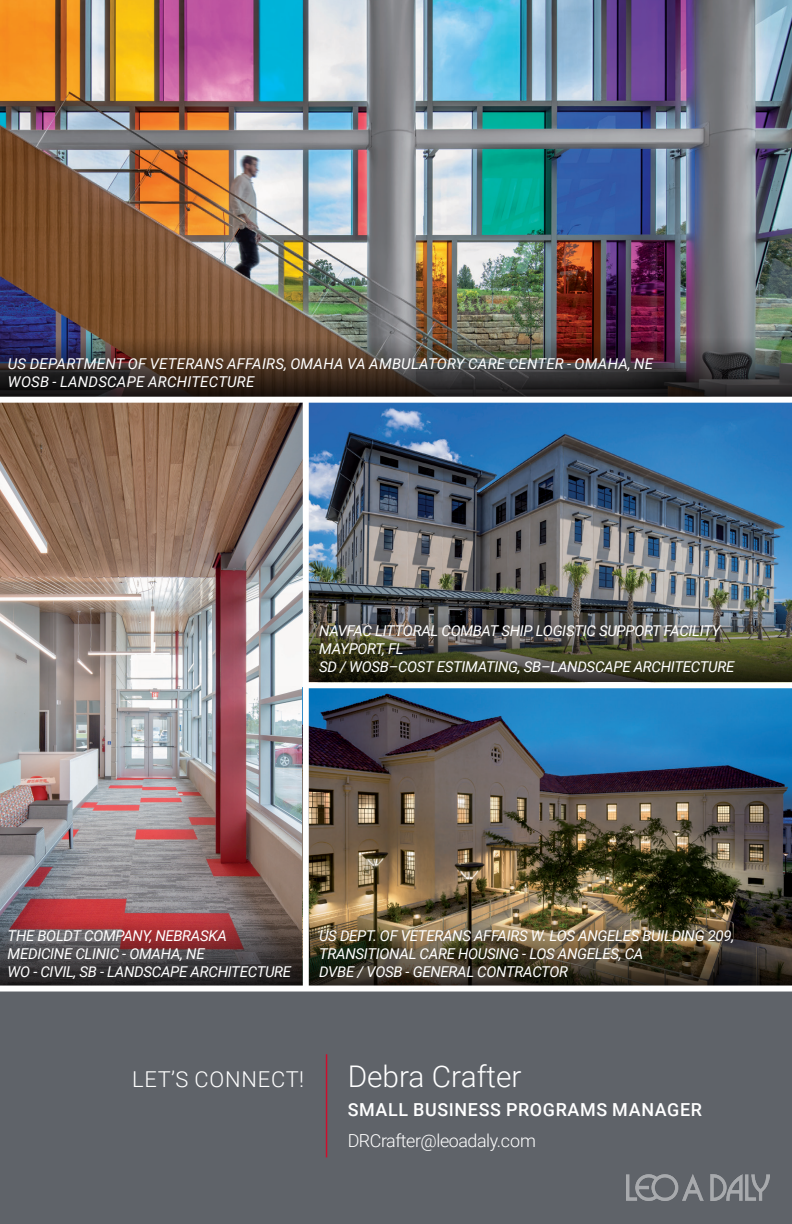
<style>
.page{position:relative;width:792px;height:1224px;background:#fff}
.page>*{position:absolute;margin:0;border:0;box-sizing:border-box;transform-origin:0 0}
.t1{font:300 29.8px "Roboto";color:#fff}
.t2{font:300 21.8px "Roboto";letter-spacing:.035em;color:#fff}
.t3{font:500 18px "Roboto";letter-spacing:.035em;color:#fff}
.t4{font:300 18px "Roboto";letter-spacing:-.025em;color:#fff}
.Cover_Description{font:italic 15px/18px "Roboto";letter-spacing:-.02em;color:#fff}
.Cover_Description-2{font:italic 15px/18px "Roboto";letter-spacing:.015em;color:#fff}
</style>
<div class="page">
<img style="left:0;top:403px;width:303px;height:283px">
<img style="left:0;top:0;width:792px;height:136px">
<img style="left:0;top:136px;width:792px;height:261px">
<div style="left:0;top:987px;width:792px;height:237px;background:#5f6369"></div>
<hr style="left:326px;top:1054px;width:1px;height:103px;background:#ce0e2d">
<img style="left:626px;top:1174px;width:144px;height:27px">
<img style="left:0;top:686px;width:303px;height:300px">
<img style="left:309px;top:688px;width:483px;height:298px">
<img style="left:306px;top:382px;width:486px;height:300px">
<div style="left:0;top:986px;width:792px;height:6px;background:#fff"></div>
<div style="left:303px;top:400px;width:6px;height:589px;background:#fff"></div>
<div style="left:0;top:397px;width:792px;height:6px;background:#fff"></div>
<p class="Cover_Description-2" style="left:8px;top:355px;width:647px">US DEPARTMENT OF VETERANS AFFAIRS, OMAHA VA AMBULATORY CARE CENTER - OMAHA, NE<br>WOSB - LANDSCAPE ARCHITECTURE</p>
<p class="Cover_Description" style="left:319px;top:621px;width:417px">NAVFAC LITTORAL COMBAT SHIP LOGISTIC SUPPORT FACILITY<br>MAYPORT, FL<br>SD / WOSB–COST ESTIMATING, SB–LANDSCAPE ARCHITECTURE</p>
<p class="Cover_Description" style="left:8px;top:926px;width:285px">THE BOLDT COMPANY, NEBRASKA<br>MEDICINE CLINIC - OMAHA, NE<br>WO - CIVIL, SB - LANDSCAPE ARCHITECTURE</p>
<p class="Cover_Description" style="left:319px;top:926px;width:417px">US DEPT. OF VETERANS AFFAIRS W. LOS ANGELES BUILDING 209,<br>TRANSITIONAL CARE HOUSING - LOS ANGELES, CA<br>DVBE / VOSB - GENERAL CONTRACTOR</p>
<p class="t2" style="left:132px;top:1064px;width:174px">LET’S CONNECT!</p>
<p class="t1" style="left:348px;top:1056px;width:175px">Debra Crafter</p>
<p class="t3" style="left:348px;top:1097px;width:356px">SMALL BUSINESS PROGRAMS MANAGER</p>
<p class="t4" style="left:348px;top:1128px;width:190px">DRCrafter@leoadaly.com</p>
</div>
